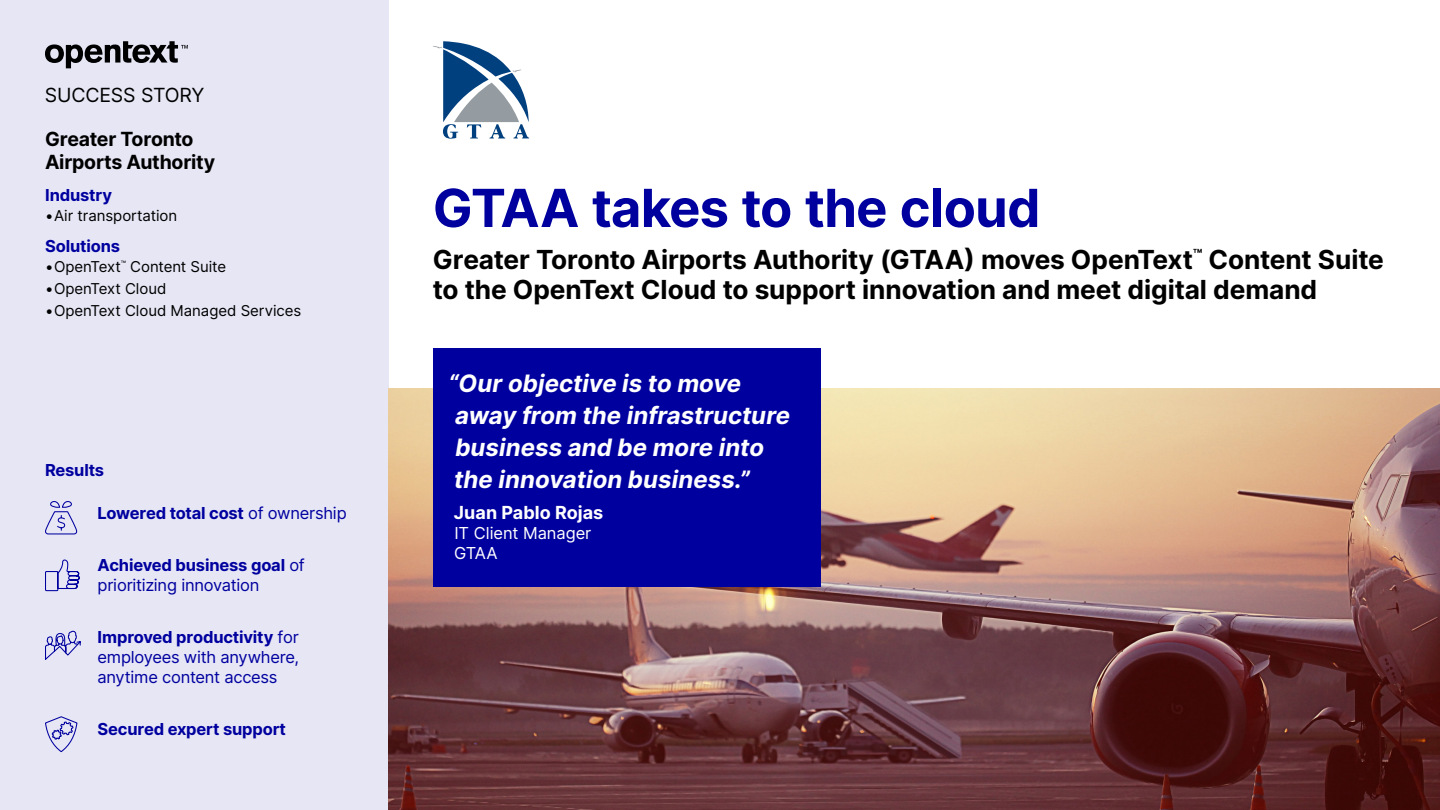
<style>
.page{position:relative;width:1440px;height:810px;background:#fff}
.page>*{position:absolute;margin:0;border:0;box-sizing:border-box;transform-origin:0 0}
.t1{font:700 52.5px "Inter";letter-spacing:-.015em;color:#00009f}
.t2{font:700 26.25px/30px "Inter";letter-spacing:-.005em;color:#000}
.t3{font:italic 700 24px/32.2px "Inter";color:#fff}
.Sidebar_Customer_Nam{font:700 19.5px/23.4px "Inter";letter-spacing:-.015em;color:#000}
.Document_Type{font:19.5px "Inter";letter-spacing:-.01em;color:#000}
.Quote_Name{font:700 18px "Inter";letter-spacing:.005em;color:#fff}
.Sidebar_Stats{font:16.5px/19.8px "Inter";letter-spacing:-.015em;color:#00009f}
.Sidebar_Stats-2{font:700 16.5px "Inter";letter-spacing:-.01em;color:#00009f}
.Sidebar_H1{font:700 16.5px "Inter";letter-spacing:-.01em;color:#00009f}
.Quote_Title___Compan{font:16.5px "Inter";letter-spacing:-.005em;color:#fff}
.t4{font:15px "Inter";color:#000}
.s1{font-weight:400}
.s2{font-weight:700}
</style>
<div class="page">
<div style="left:0;top:0;width:388px;height:810px;background:#e6e6f5"></div>
<img style="left:388px;top:388px;width:1052px;height:422px">
<div style="left:433px;top:348px;width:387px;height:238px;background:#00009f"></div>
<svg style="left:45px;top:41px;width:143px;height:27px"></svg>
<svg style="left:433px;top:41px;width:96px;height:98px"></svg>
<svg style="left:45px;top:501px;width:33px;height:34px"></svg>
<svg style="left:45px;top:559px;width:35px;height:33px"></svg>
<svg style="left:45px;top:631px;width:36px;height:29px"></svg>
<svg style="left:45px;top:716px;width:33px;height:36px"></svg>
<p class="Document_Type" style="left:45px;top:81px;width:161px">SUCCESS STORY</p>
<p class="Sidebar_Customer_Nam" style="left:45px;top:126px;width:172px">Greater Toronto<br>Airports Authority</p>
<p class="Sidebar_H1" style="left:45px;top:183px;width:69px">Industry</p>
<p class="t4" style="left:45px;top:205px;width:134px">•Air transportation</p>
<p class="Sidebar_H1" style="left:45px;top:234px;width:77px">Solutions</p>
<p class="t4" style="left:45px;top:256px;width:183px">•OpenText<sup>™</sup> Content Suite</p>
<p class="t4" style="left:45px;top:278px;width:123px">•OpenText Cloud</p>
<p class="t4" style="left:45px;top:299px;width:258px">•OpenText Cloud Managed Services</p>
<p class="Sidebar_H1" style="left:45px;top:458px;width:61px">Results</p>
<p class="Sidebar_Stats-2" style="left:98px;top:501px;width:251px">Lowered total cost <span class="s1">of ownership</span></p>
<p class="Sidebar_Stats" style="left:98px;top:555px;width:209px"><span class="s2">Achieved business goal</span> of prioritizing innovation</p>
<p class="Sidebar_Stats" style="left:98px;top:627px;width:203px;text-align:justify"><span class="s2">Improved productivity</span> for employees with anywhere, anytime content access</p>
<p class="Sidebar_Stats-2" style="left:98px;top:717px;width:190px">Secured expert support</p>
<h1 class="t1" style="left:433px;top:170px;width:609px">GTAA takes to the cloud</h1>
<h2 class="t2" style="left:433px;top:244px;width:953px">Greater Toronto Airports Authority (GTAA) moves OpenText<sup>™</sup> Content Suite to the OpenText Cloud to support innovation and meet digital demand</h2>
<p class="t3" style="left:448px;top:366px;width:343px">“Our objective is to move away from the infrastructure business and be more into the innovation business.”</p>
<p class="Quote_Name" style="left:454px;top:499px;width:151px">Juan Pablo Rojas</p>
<p class="Quote_Title___Compan" style="left:454px;top:521px;width:139px">IT Client Manager</p>
<p class="Quote_Title___Compan" style="left:454px;top:541px;width:45px">GTAA</p>
</div>
